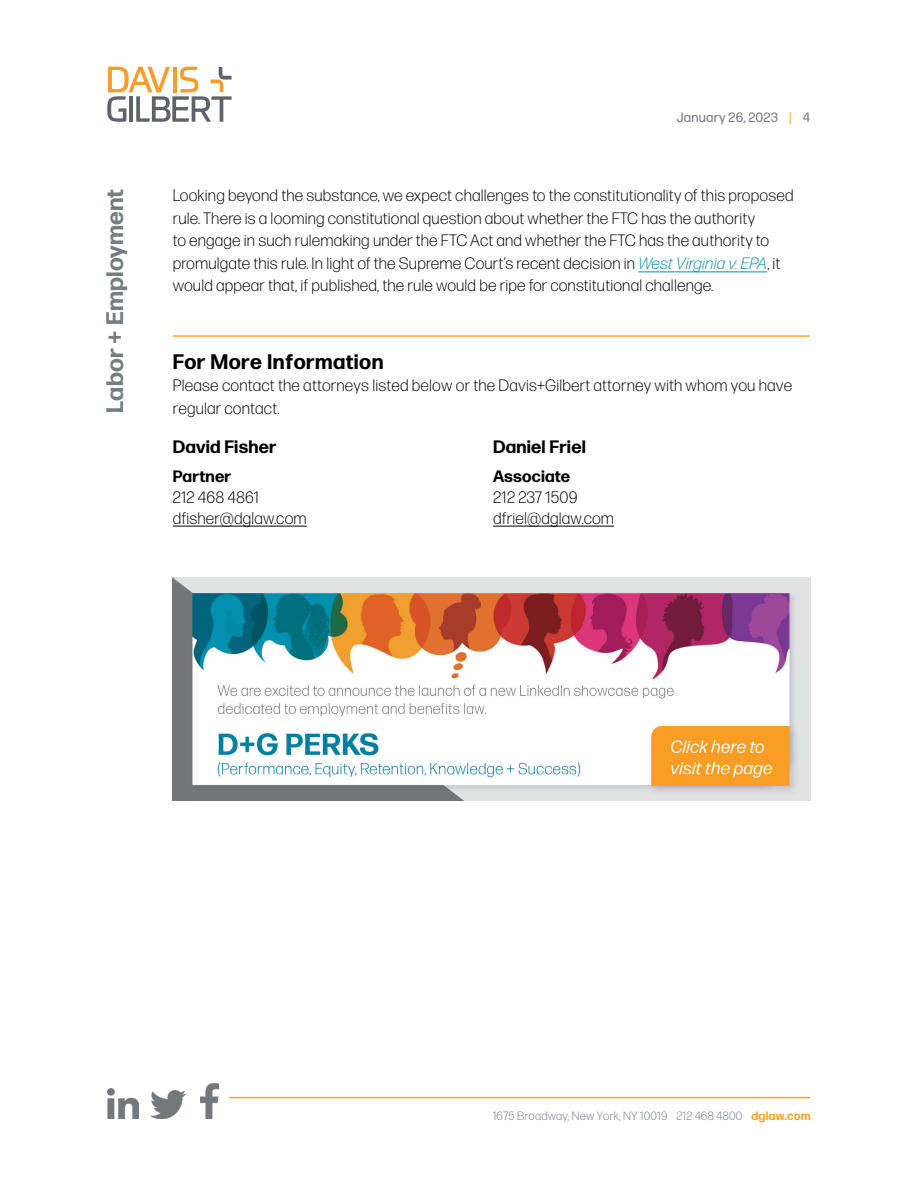
<style>
.page{position:relative;width:918px;height:1188px;background:#fff}
.page>*{position:absolute;margin:0;border:0;box-sizing:border-box;transform-origin:0 0}
.t1{font:700 24px "Forma DJR Text";letter-spacing:.01em;color:#777b83}
.PQ_-_For_More_Inform{font:700 21px "Forma DJR Text";letter-spacing:.02em;color:#000001}
.PQ_-_For_More_Inform-2{font:700 18px "Forma DJR Text";letter-spacing:.01em;color:#000001}
.PQ_-_Alert_Body_Text{font:300 16.5px/22.5px "Forma DJR Text";letter-spacing:.01em;color:#000001}
.PQ_-_For_More_Inform-3{font:300 16.5px "Forma DJR Text";letter-spacing:.01em;color:#000001}
.PQ_-_For_More_Inform-4{font:700 16.5px "Forma DJR Text";letter-spacing:.01em;color:#000001}
.t2{font:13.5px "Forma DJR Text";letter-spacing:.02em;color:#777b83}
.t3{font:300 12px "Forma DJR Text";letter-spacing:.01em;color:#777b83}
.s1{color:#f9a523}
.s2{font-style:italic;color:#008fb1}
.s3{font-weight:700;color:#f9a523}
</style>
<div class="page">
<svg style="left:107px;top:67px;width:125px;height:55px"></svg>
<hr style="left:230px;top:1097px;width:580px;height:1px;background:#f9a523">
<img style="left:201px;top:1084px;width:18px;height:35px">
<img style="left:150px;top:1090px;width:35px;height:29px">
<img style="left:108px;top:1088px;width:30px;height:31px">
<hr style="left:638px;top:272px;width:129px;height:1px;background:#008fb1">
<hr style="left:173px;top:335px;width:637px;height:2px;background:#f9a523">
<hr style="left:173px;top:526px;width:134px;height:1px;background:#000001">
<hr style="left:493px;top:526px;width:121px;height:1px;background:#000001">
<img style="left:173px;top:577px;width:637px;height:223px">
<h1 class="t1" style="left:99px;top:413px;width:225px;rotate:-90deg">Labor + Employment</h1>
<p class="t2" style="left:677px;top:109px;width:135px">January 26, 2023 <span class="s1">|</span> 4</p>
<p class="PQ_-_Alert_Body_Text" style="left:173px;top:184px;width:622px">Looking beyond the substance, we expect challenges to the constitutionality of this proposed rule. There is a looming constitutional question about whether the FTC has the authority<br>to engage in such rulemaking under the FTC Act and whether the FTC has the authority to promulgate this rule. In light of the Supreme Court’s recent decision in <span class="s2">West Virginia v. EPA</span>, it would appear that, if published, the rule would be ripe for constitutional challenge.</p>
<p class="PQ_-_For_More_Inform" style="left:173px;top:348px;width:212px">For More Information</p>
<p class="PQ_-_Alert_Body_Text" style="left:173px;top:374px;width:621px">Please contact the attorneys listed below or the Davis+Gilbert attorney with whom you have regular contact.</p>
<p class="PQ_-_For_More_Inform-2" style="left:173px;top:435px;width:105px">David Fisher</p>
<p class="PQ_-_For_More_Inform-4" style="left:173px;top:465px;width:60px">Partner</p>
<p class="PQ_-_For_More_Inform-3" style="left:173px;top:487px;width:88px">212 468 4861</p>
<p class="PQ_-_For_More_Inform-3" style="left:173px;top:508px;width:135px">dfisher@dglaw.com</p>
<p class="PQ_-_For_More_Inform-2" style="left:493px;top:435px;width:94px">Daniel Friel</p>
<p class="PQ_-_For_More_Inform-4" style="left:493px;top:465px;width:79px">Associate</p>
<p class="PQ_-_For_More_Inform-3" style="left:493px;top:487px;width:86px">212 237 1509</p>
<p class="PQ_-_For_More_Inform-3" style="left:493px;top:508px;width:122px">dfriel@dglaw.com</p>
<p class="t3" style="left:493px;top:1109px;width:320px">1675 Broadway, New York, NY 10019 212 468 4800 <span class="s3">dglaw.com</span></p>
</div>
